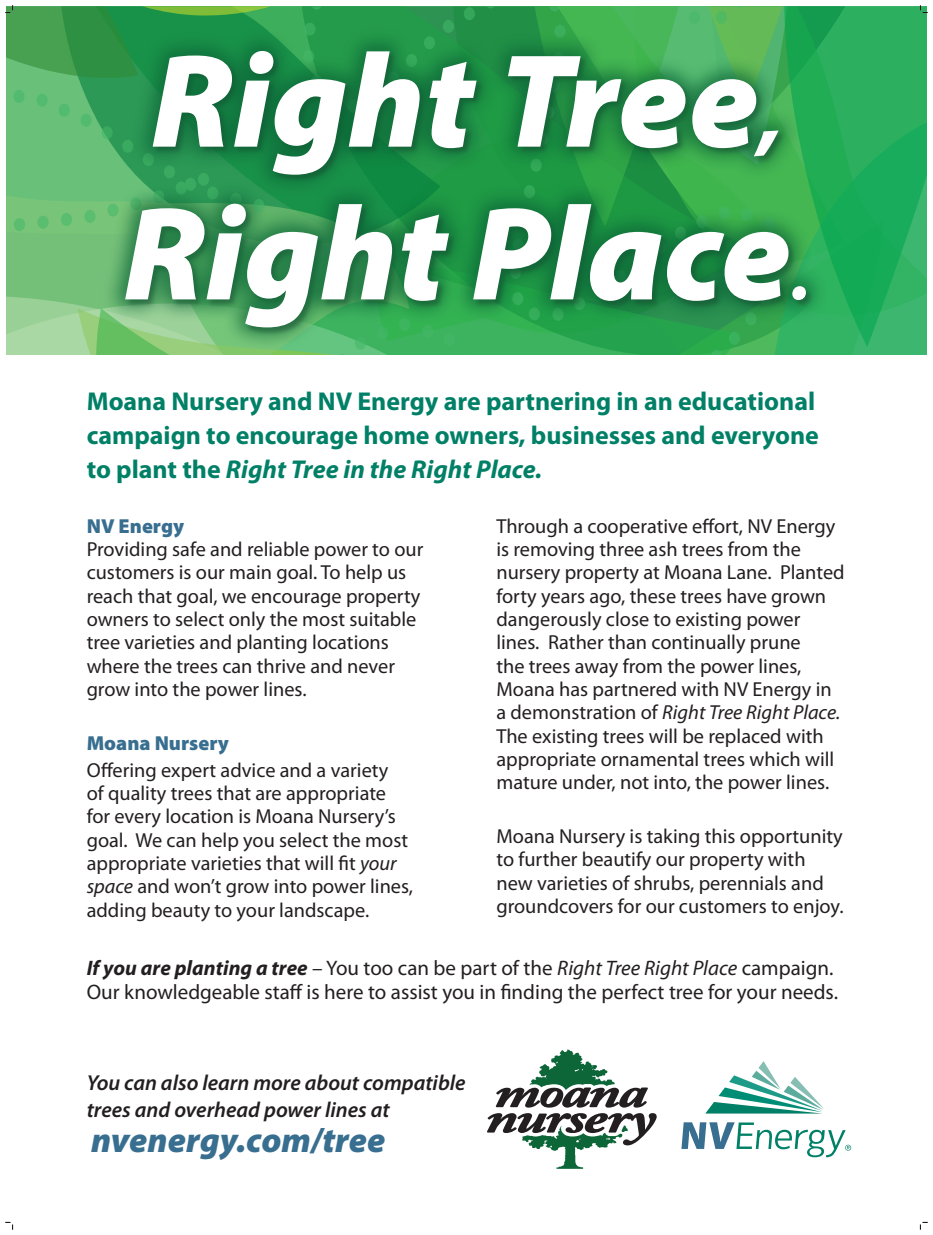
<style>
.page{position:relative;width:933px;height:1235px;background:#fff}
.page>*{position:absolute;margin:0;border:0;box-sizing:border-box;transform-origin:0 0}
.t1{font:italic 900 134.19px/152.7px "Myriad Pro";color:#fff}
.t2{font:italic 900 35px "Myriad Pro";color:#386e8f}
.t3{font:700 25.9px/34px "Myriad Pro";color:#008066}
.t4{font:italic 600 21.7px/27.1px "Myriad Pro";color:#231f20}
.t5{font:21px/24.1px "Myriad Pro";color:#231f20}
.t6{font:20.3px/23.3px "Myriad Pro";color:#231f20}
.t7{font:900 20.3px "Myriad Pro";color:#386e8f}
.s1{font-size:82.18px}
.s2{font-size:65.73px}
.s3{font-style:italic}
.s4{font-weight:700;font-style:italic}
</style>
<div class="page">
<svg style="left:5px;top:1222px;width:9px;height:8px"></svg>
<svg style="left:61px;top:6px;width:379px;height:137px;background:#3da75c"></svg>
<svg style="left:6px;top:143px;width:403px;height:211px;background:#70c078"></svg>
<svg style="left:312px;top:6px;width:9px;height:4px"></svg>
<div style="left:304px;top:23px;width:11px;height:13px;background:#36ab5b;border-radius:50%"></div>
<div style="left:443px;top:20px;width:11px;height:13px;background:#39a85f;border-radius:50%"></div>
<div style="left:463px;top:7px;width:12px;height:13px;background:#35a75a;border-radius:50%"></div>
<svg style="left:486px;top:6px;width:8px;height:2px"></svg>
<svg style="left:6px;top:296px;width:402px;height:59px;background:#93cf8e"></svg>
<svg style="left:459px;top:354px;width:12px;height:1px"></svg>
<div style="left:84px;top:210px;width:11px;height:13px;background:#5abd6f;border-radius:50%"></div>
<div style="left:61px;top:213px;width:11px;height:13px;background:#5abd6f;border-radius:50%"></div>
<div style="left:37px;top:216px;width:12px;height:13px;background:#5abd6f;border-radius:50%"></div>
<div style="left:14px;top:218px;width:11px;height:13px;background:#5abd6f;border-radius:50%"></div>
<div style="left:13px;top:90px;width:12px;height:13px;background:#53bb6f;border-radius:50%"></div>
<div style="left:37px;top:94px;width:11px;height:13px;background:#53bb6f;border-radius:50%"></div>
<div style="left:59px;top:104px;width:11px;height:13px;background:#53bb6f;border-radius:50%"></div>
<div style="left:81px;top:114px;width:11px;height:13px;background:#53bb6f;border-radius:50%"></div>
<div style="left:101px;top:126px;width:12px;height:13px;background:#60be75;border-radius:50%"></div>
<div style="left:102px;top:27px;width:727px;height:324px;background:#0c6638;opacity:.75"></div>
<svg style="left:5px;top:5px;width:266px;height:73px;background:#31944c"></svg>
<svg style="left:534px;top:5px;width:393px;height:349px;background:#299b4f"></svg>
<svg style="left:705px;top:1061px;width:119px;height:52px"></svg>
<svg style="left:681px;top:1122px;width:170px;height:35px"></svg>
<svg style="left:495px;top:1049px;width:152px;height:58px"></svg>
<svg style="left:487px;top:1113px;width:169px;height:56px"></svg>
<p class="t1" style="left:123px;top:20px;width:688px">Right Tree<span class="s1">,<br></span>Right Place<span class="s2">.</span></p>
<h1 class="t3" style="left:87px;top:384px;width:733px">Moana Nursery and NV Energy are partnering in an educational campaign to encourage home owners, businesses and everyone to plant the <span class="s3">Right Tree in the Right Place.</span></h1>
<p class="t7" style="left:87px;top:512px;width:99px">NV Energy</p>
<p class="t6" style="left:87px;top:537px;width:338px">Providing safe and reliable power to our customers is our main goal. To help us reach that goal, we encourage property owners to select only the most suitable tree varieties and planting locations where the trees can thrive and never grow into the power lines.</p>
<p class="t7" style="left:87px;top:729px;width:144px">Moana Nursery</p>
<p class="t6" style="left:87px;top:758px;width:328px">Offering expert advice and a variety<br>of quality trees that are appropriate for every location is Moana Nursery’s goal. We can help you select the most appropriate varieties that will fit <span class="s3">your space</span> and won’t grow into power lines, adding beauty to your landscape.</p>
<p class="t6" style="left:496px;top:514px;width:350px">Through a cooperative effort, NV Energy is removing three ash trees from the nursery property at Moana Lane. Planted forty years ago, these trees have grown dangerously close to existing power lines. Rather than continually prune<br>the trees away from the power lines, Moana has partnered with NV Energy in a demonstration of <span class="s3">Right Tree Right Place.<br></span>The existing trees will be replaced with appropriate ornamental trees which will mature under, not into, the power lines.</p>
<p class="t6" style="left:496px;top:824px;width:348px">Moana Nursery is taking this opportunity to further beautify our property with new varieties of shrubs, perennials and groundcovers for our customers to enjoy.</p>
<h1 class="t5" style="left:87px;top:955px;width:752px"><span class="s4">If you are planting a tree</span> – You too can be part of the <span class="s3">Right Tree Right Place</span> campaign.<br>Our knowledgeable staff is here to assist you in finding the perfect tree for your needs.</h1>
<p class="t4" style="left:87px;top:1069px;width:380px">You can also learn more about compatible trees and overhead power lines at</p>
<p class="t2" style="left:91px;top:1117px;width:296px">nvenergy.com/tree</p>
</div>
